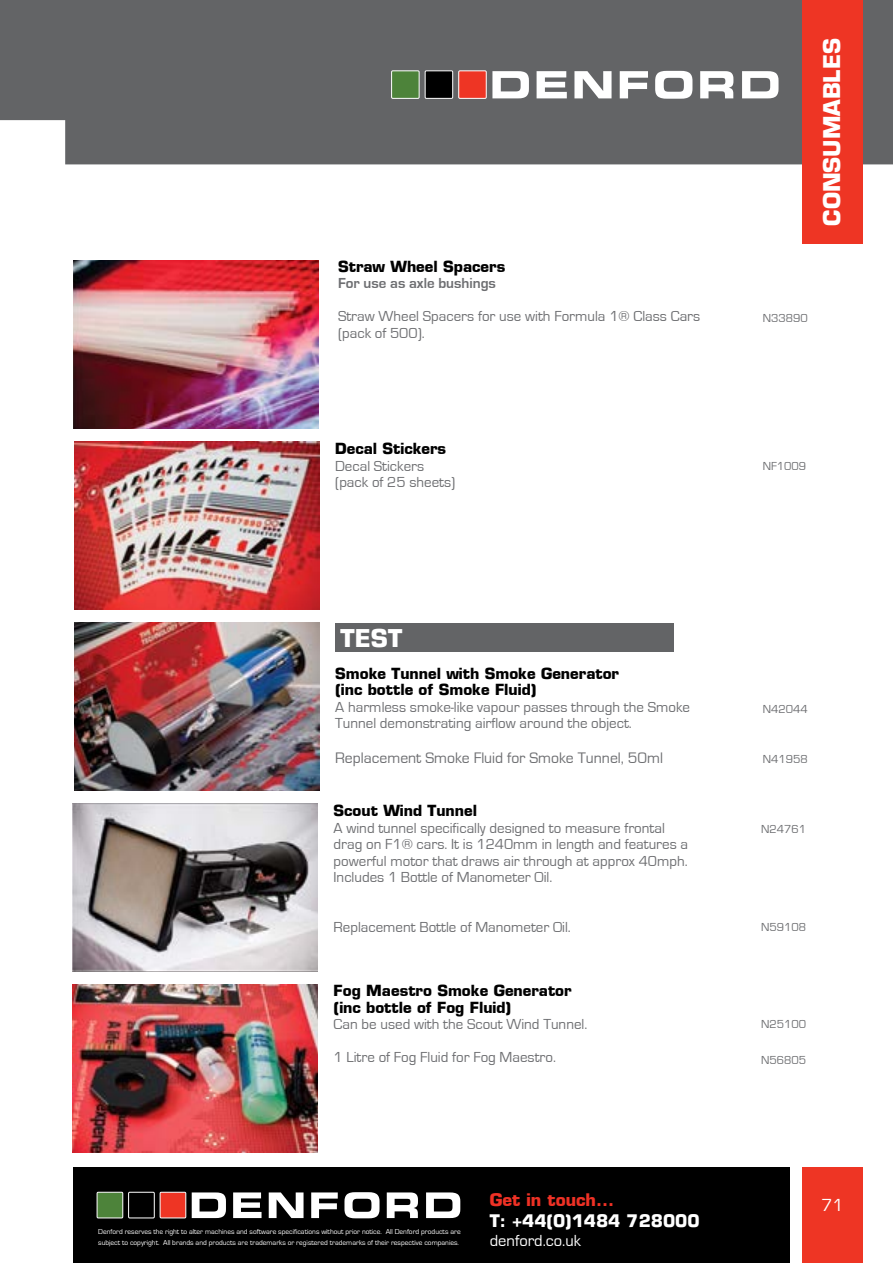
<style>
.page{position:relative;width:893px;height:1263px;background:#fff}
.page>*{position:absolute;margin:0;border:0;box-sizing:border-box;transform-origin:0 0}
.t1{font:700 24px "Eurostile";color:#fff}
.t2{font:700 22.5px "Eurostile";color:#fff}
.t3{font:18px "Eurostile";color:#fff}
.t4{font:700 16.95px "Eurostile";color:#fff}
.t5{font:700 16.95px "Eurostile";color:#ee3125}
.t6{font:16.5px "Eurostile";color:#fff}
.t7{font:15.75px "Eurostile";color:#6d6e71}
.t8{font:15px/16.5px "Eurostile";color:#6d6e71}
.t9{font:700 15px/16.5px "Eurostile";color:#000}
.t10{font:700 15px "Eurostile";color:#6d6e71}
.t11{font:12px "Eurostile";color:#6d6e71}
.t12{font:7.35px/10.9px "Eurostile";color:#fff}
</style>
<div class="page">
<div style="left:0;top:0;width:893px;height:164px;background:#636466"></div>
<div style="left:803px;top:1167px;width:60px;height:96px;background:#ee3524"></div>
<div style="left:73px;top:1167px;width:716px;height:96px;background:#000"></div>
<svg style="left:96px;top:1191px;width:130px;height:28px"></svg>
<svg style="left:233px;top:1192px;width:29px;height:26px"></svg>
<svg style="left:269px;top:1192px;width:35px;height:26px"></svg>
<svg style="left:311px;top:1192px;width:27px;height:26px"></svg>
<svg style="left:344px;top:1192px;width:35px;height:26px"></svg>
<svg style="left:387px;top:1192px;width:31px;height:26px"></svg>
<svg style="left:426px;top:1192px;width:34px;height:26px"></svg>
<div style="left:803px;top:0;width:60px;height:243px;background:#ee3524"></div>
<svg style="left:391px;top:70px;width:138px;height:29px"></svg>
<svg style="left:537px;top:71px;width:30px;height:27px"></svg>
<svg style="left:574px;top:71px;width:37px;height:27px"></svg>
<svg style="left:620px;top:71px;width:28px;height:27px"></svg>
<svg style="left:655px;top:71px;width:37px;height:28px"></svg>
<svg style="left:700px;top:71px;width:33px;height:27px"></svg>
<svg style="left:742px;top:71px;width:36px;height:27px"></svg>
<img style="left:73px;top:260px;width:245px;height:168px">
<img style="left:74px;top:441px;width:245px;height:168px">
<img style="left:74px;top:622px;width:245px;height:168px">
<div style="left:335px;top:623px;width:338px;height:29px;background:#636466"></div>
<img style="left:73px;top:804px;width:245px;height:167px">
<img style="left:73px;top:985px;width:245px;height:167px">
<p class="t9" style="left:338px;top:258px;width:169px">Straw Wheel Spacers</p>
<p class="t10" style="left:338px;top:275px;width:159px">For use as axle bushings</p>
<p class="t8" style="left:338px;top:308px;width:364px">Straw Wheel Spacers for use with Formula 1® Class Cars (pack of 500).</p>
<h2 class="t2" style="left:818px;top:226px;width:189px;rotate:-90deg">CONSUMABLES</h2>
<p class="t11" style="left:763px;top:312px;width:47px">N33890</p>
<p class="t9" style="left:335px;top:440px;width:113px">Decal Stickers</p>
<p class="t8" style="left:335px;top:458px;width:122px">Decal Stickers (pack of 25 sheets)</p>
<p class="t11" style="left:763px;top:460px;width:45px">NF1009</p>
<h1 class="t1" style="left:340px;top:623px;width:63px">TEST</h1>
<p class="t9" style="left:335px;top:665px;width:285px">Smoke Tunnel with Smoke Generator (inc bottle of Smoke Fluid)</p>
<p class="t8" style="left:335px;top:699px;width:356px">A harmless smoke-like vapour passes through the Smoke<br>Tunnel demonstrating airflow around the object.</p>
<p class="t7" style="left:335px;top:749px;width:329px">Replacement Smoke Fluid for Smoke Tunnel, 50ml</p>
<p class="t9" style="left:334px;top:803px;width:145px">Scout Wind Tunnel</p>
<p class="t8" style="left:334px;top:820px;width:356px">A wind tunnel specifically designed to measure frontal drag on F1® cars. It is 1240mm in length and features a powerful motor that draws air through at approx 40mph.<br>Includes 1 Bottle of Manometer Oil.</p>
<p class="t8" style="left:334px;top:919px;width:239px">Replacement Bottle of Manometer Oil.</p>
<p class="t9" style="left:334px;top:982px;width:240px">Fog Maestro Smoke Generator (inc bottle of Fog Fluid)</p>
<p class="t8" style="left:334px;top:1008px;width:255px;line-height:32.8px">Can be used with the Scout Wind Tunnel.<br>1 Litre of Fog Fluid for Fog Maestro.</p>
<p class="t12" style="left:98px;top:1227px;width:364px">Denford reserves the right to alter machines and software specifications without prior notice. All Denford products are subject to copyright. All brands and products are trademarks or registered trademarks of their respective companies.</p>
<p class="t5" style="left:490px;top:1189px;width:126px">Get in touch...</p>
<p class="t4" style="left:490px;top:1210px;width:211px">T: +44(0)1484 728000</p>
<p class="t6" style="left:490px;top:1231px;width:93px">denford.co.uk</p>
<p class="t11" style="left:763px;top:703px;width:47px">N42044</p>
<p class="t11" style="left:763px;top:753px;width:47px">N41958</p>
<p class="t11" style="left:761px;top:822px;width:47px">N24761</p>
<p class="t11" style="left:761px;top:921px;width:47px">N59108</p>
<p class="t11" style="left:761px;top:1017px;width:47px">N25100</p>
<p class="t11" style="left:761px;top:1053px;width:47px">N56805</p>
<p class="t3" style="left:822px;top:1195px;width:24px">71</p>
</div>
